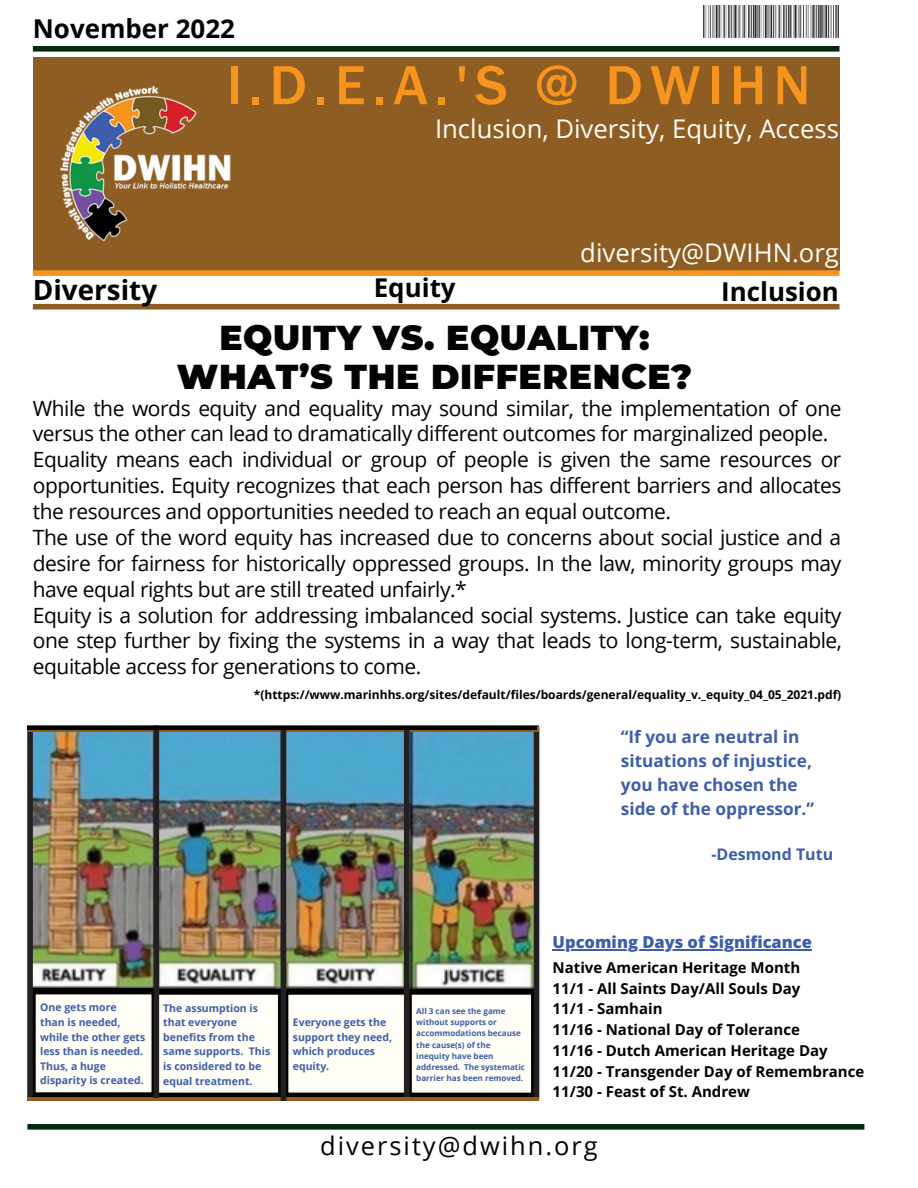
<style>
.page{position:relative;width:918px;height:1188px;background:#fff}
.page>*{position:absolute;margin:0;border:0;box-sizing:border-box;transform-origin:0 0}
.t1{font:500 57px "Franklin Gothic";letter-spacing:.125em;color:#f7941d}
.t2{font:900 34.5px/38.2px "Montserrat";letter-spacing:.02em;color:#020202;text-align:center}
.t3{font:700 27.9px "Open Sans";color:#020202}
.t4{font:700 25.95px "Open Sans";color:#020202}
.t5{font:25.65px "Open Sans";color:#fffef7}
.t6{font:25.35px "Open Sans";letter-spacing:.08em;color:#020202}
.t7{font:21px/25.8px "Open Sans";letter-spacing:-.02em;color:#020202}
.t8{font:700 17.25px/24px "Open Sans";color:#3e5daa}
.t9{font:800 16.5px "Open Sans";color:#3e5daa}
.t10{font:700 16.05px "Open Sans";color:#3e5daa}
.t11{font:700 15px/20.7px "Open Sans";color:#000}
.t12{font:700 12px "Open Sans";color:#000}
.t13{font:700 10.5px/14.7px "Open Sans";color:#3e5daa}
.t14{font:700 8.1px/11.2px "Open Sans";color:#3e5daa}
</style>
<div class="page">
<div style="left:33px;top:46px;width:807px;height:6px;background:#042a0b"></div>
<div style="left:33px;top:57px;width:806px;height:214px;background:#8d5d23"></div>
<img style="left:704px;top:5px;width:135px;height:33px">
<div style="left:33px;top:270px;width:807px;height:6px;background:#f7941d"></div>
<div style="left:33px;top:304px;width:807px;height:6px;background:#8d5d23"></div>
<img style="left:33px;top:731px;width:501px;height:258px">
<div style="left:27px;top:1124px;width:837px;height:6px;background:#042a0b"></div>
<img style="left:61px;top:86px;width:170px;height:154px">
<svg style="left:33px;top:989px;width:501px;height:108px"></svg>
<div style="left:27px;top:728px;width:6px;height:372px;background:#231f20"></div>
<div style="left:534px;top:726px;width:5px;height:373px;background:#231f20"></div>
<hr style="left:27px;top:725px;width:512px;height:4px;background:#8d5d23">
<hr style="left:27px;top:728px;width:512px;height:3px;background:#8d5d23">
<hr style="left:27px;top:1097px;width:512px;height:3px;background:#8d5d23">
<div style="left:404px;top:727px;width:6px;height:369px;background:#231f20"></div>
<div style="left:154px;top:725px;width:5px;height:373px;background:#231f20"></div>
<div style="left:281px;top:728px;width:5px;height:372px;background:#231f20"></div>
<hr style="left:27px;top:726px;width:510px;height:3px;background:#000">
<hr style="left:553px;top:949px;width:259px;height:1px;background:#3e5daa">
<p class="t4" style="left:33px;top:10px;width:204px">November 2022</p>
<h1 class="t1" style="left:227px;top:52px;width:585px">I.D.E.A.'S @ DWIHN</h1>
<p class="t5" style="left:435px;top:111px;width:405px">Inclusion, Diversity, Equity, Access</p>
<p class="t5" style="left:580px;top:235px;width:260px">diversity@DWIHN.org</p>
<h3 class="t3" style="left:33px;top:271px;width:126px">Diversity</h3>
<p class="t4" style="left:374px;top:269px;width:83px">Equity</p>
<p class="t4" style="left:721px;top:273px;width:119px">Inclusion</p>
<h2 class="t2" style="left:177px;top:319px;width:517px">EQUITY VS. EQUALITY:<br>WHAT’S THE DIFFERENCE?</h2>
<p class="t7" style="left:33px;top:395px;width:811px">While the words equity and equality may sound similar, the implementation of one versus the other can lead to dramatically different outcomes for marginalized people.<br>Equality means each individual or group of people is given the same resources or opportunities. Equity recognizes that each person has different barriers and allocates the resources and opportunities needed to reach an equal outcome.<br>The use of the word equity has increased due to concerns about social justice and a desire for fairness for historically oppressed groups. In the law, minority groups may have equal rights but are still treated unfairly.*<br>Equity is a solution for addressing imbalanced social systems. Justice can take equity one step further by fixing the systems in a way that leads to long-term, sustainable, equitable access for generations to come.</p>
<p class="t12" style="left:254px;top:686px;width:589px">*(https://www.marinhhs.org/sites/default/files/boards/general/equality_v._equity_04_05_2021.pdf)</p>
<p class="t8" style="left:621px;top:725px;width:195px">“If you are neutral in situations of injustice, you have chosen the side of the oppressor.”</p>
<p class="t10" style="left:711px;top:842px;width:123px">-Desmond Tutu</p>
<p class="t13" style="left:163px;top:1000px;width:109px">The assumption is that everyone benefits from the same supports. This is considered to be equal treatment.</p>
<p class="t13" style="left:40px;top:1000px;width:107px">One gets more<br>than is needed, while the other gets less than is needed.<br>Thus, a huge disparity is created.</p>
<p class="t14" style="left:416px;top:1005px;width:110px">All 3 can see the game without supports or accommodations because the cause(s) of the inequity have been addressed. The systematic barrier has been removed.</p>
<p class="t13" style="left:293px;top:1015px;width:101px">Everyone gets the support they need, which produces equity.</p>
<p class="t9" style="left:553px;top:930px;width:261px">Upcoming Days of Significance</p>
<p class="t11" style="left:553px;top:957px;width:313px">Native American Heritage Month<br>11/1 - All Saints Day/All Souls Day<br>11/1 - Samhain<br>11/16 - National Day of Tolerance<br>11/16 - Dutch American Heritage Day<br>11/20 - Transgender Day of Remembrance<br>11/30 - Feast of St. Andrew</p>
<p class="t6" style="left:320px;top:1128px;width:279px">diversity@dwihn.org</p>
</div>
